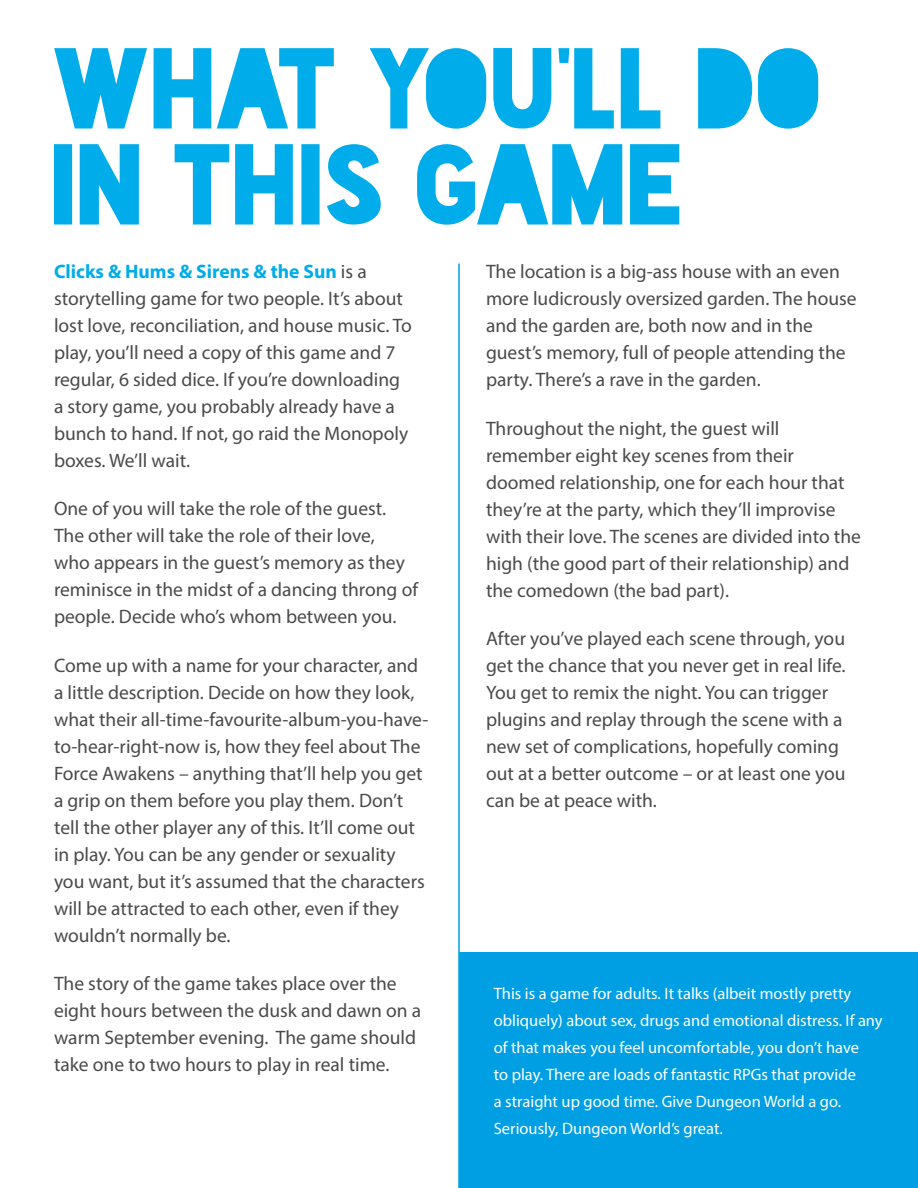
<style>
.page{position:relative;width:918px;height:1188px;background:#fff}
.page>*{position:absolute;margin:0;border:0;box-sizing:border-box;transform-origin:0 0}
.t1{font:108px/96px "Blackout Midnight";color:#00ace9}
.t2{font:19.5px/27px "Myriad Pro";color:#4a4a49}
.t3{font:16.5px/27px "Myriad Pro";color:#fff}
.s1{font-weight:700;color:#00ace9}
</style>
<div class="page">
<hr style="left:458px;top:264px;width:2px;height:924px;background:#009fe3">
<div style="left:460px;top:952px;width:458px;height:236px;background:#009fe3"></div>
<h1 class="t1" style="left:54px;top:45px;width:771px">WHAT YOU’LL DO<br>IN THIS GAME</h1>
<p class="t2" style="left:54px;top:258px;width:359px"><span class="s1">Clicks &amp; Hums &amp; Sirens &amp; the Sun</span> is a storytelling game for two people. It’s about lost love, reconciliation, and house music. To play, you’ll need a copy of this game and 7 regular, 6 sided dice. If you’re downloading a story game, you probably already have a bunch to hand. If not, go raid the Monopoly boxes. We’ll wait.</p>
<p class="t2" style="left:54px;top:495px;width:366px">One of you will take the role of the guest.<br>The other will take the role of their love,<br>who appears in the guest’s memory as they reminisce in the midst of a dancing throng of people. Decide who’s whom between you.</p>
<p class="t2" style="left:54px;top:651px;width:376px">Come up with a name for your character, and a little description. Decide on how they look, what their all-time-favourite-album-you-have&shy;to-hear-right-now is, how they feel about The Force Awakens – anything that’ll help you get a grip on them before you play them. Don’t tell the other player any of this. It’ll come out in play. You can be any gender or sexuality you want, but it’s assumed that the characters will be attracted to each other, even if they wouldn’t normally be.</p>
<p class="t2" style="left:54px;top:970px;width:369px">The story of the game takes place over the eight hours between the dusk and dawn on a warm September evening. The game should take one to two hours to play in real time.</p>
<p class="t2" style="left:486px;top:258px;width:372px">The location is a big-ass house with an even more ludicrously oversized garden. The house and the garden are, both now and in the guest’s memory, full of people attending the party. There’s a rave in the garden.</p>
<p class="t2" style="left:486px;top:414px;width:376px">Throughout the night, the guest will remember eight key scenes from their doomed relationship, one for each hour that they’re at the party, which they’ll improvise with their love. The scenes are divided into the high (the good part of their relationship) and the comedown (the bad part).</p>
<p class="t2" style="left:486px;top:625px;width:361px">After you’ve played each scene through, you get the chance that you never get in real life.<br>You get to remix the night. You can trigger plugins and replay through the scene with a new set of complications, hopefully coming out at a better outcome – or at least one you can be at peace with.</p>
<p class="t3" style="left:494px;top:980px;width:390px">This is a game for adults. It talks (albeit mostly pretty obliquely) about sex, drugs and emotional distress. If any of that makes you feel uncomfortable, you don’t have<br>to play. There are loads of fantastic RPGs that provide<br>a straight up good time. Give Dungeon World a go.<br>Seriously, Dungeon World’s great.</p>
</div>
